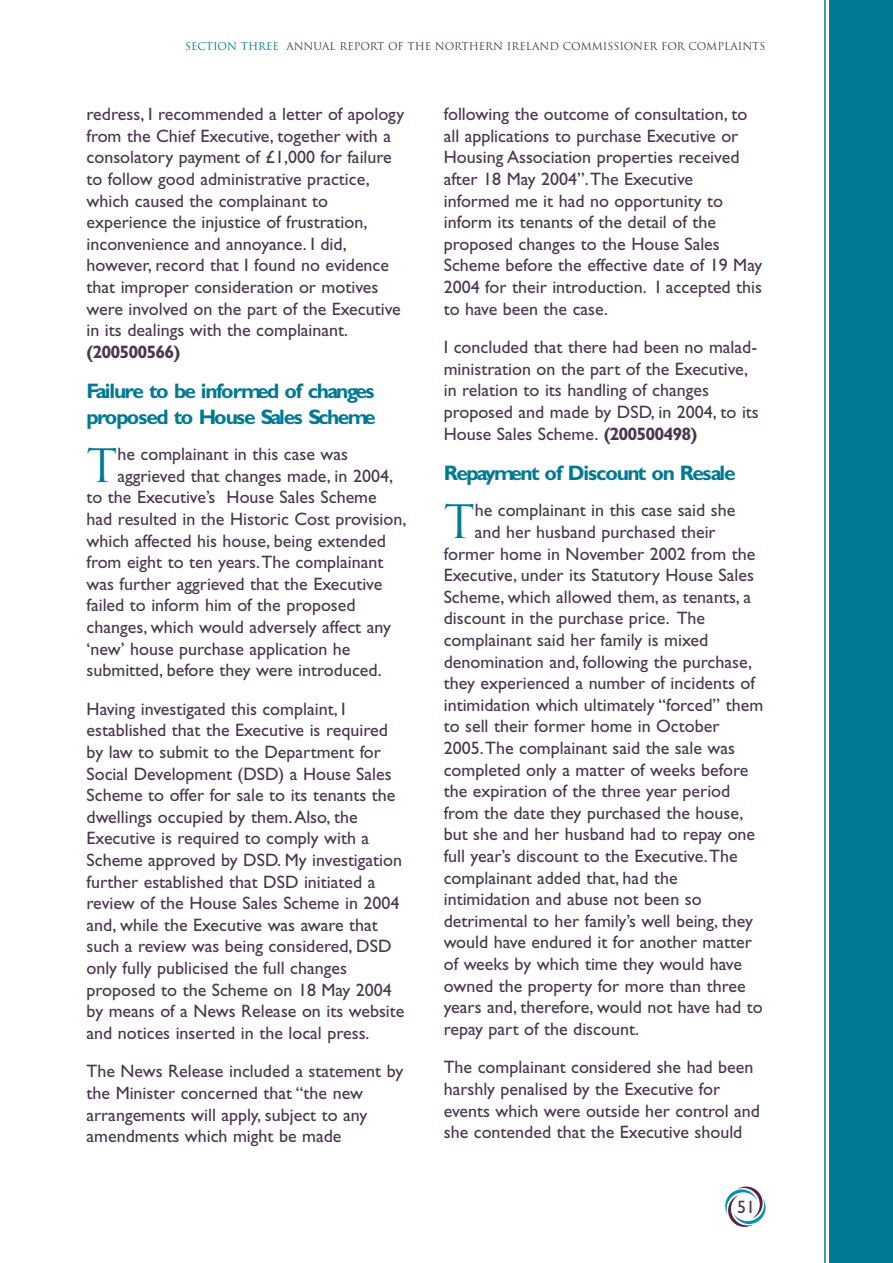
<style>
.page{position:relative;width:893px;height:1263px;background:#fff}
.page>*{position:absolute;margin:0;border:0;box-sizing:border-box;transform-origin:0 0}
.t1{font:45px "Trajan";color:#007992}
.t2{font:700 21px/25.5px "Gill Sans";letter-spacing:-.075em;color:#007992}
.t3{font:18px/21.6px "Gill Sans";color:#4a364e}
.t4{font:700 18px "Gill Sans";letter-spacing:-.05em;color:#4a364e}
.t5{font:10.5px "Trajan";color:#4a364e}
.s1{color:#007992}
.s2{font-weight:700}
</style>
<div class="page">
<div style="left:829px;top:0;width:64px;height:1263px;background:#007992"></div>
<svg style="left:725px;top:1186px;width:40px;height:41px"></svg>
<hr style="left:824px;top:0;width:2px;height:1263px;background:#007992">
<p class="t5" style="left:185px;top:41px;width:582px"><span class="s1">SECTION THREE</span> ANNUAL REPORT OF THE NORTHERN IRELAND COMMISSIONER FOR COMPLAINTS</p>
<p class="t3" style="left:87px;top:105px;width:319px">redress, I recommended a letter of apology from the Chief Executive, together with a consolatory payment of £1,000 for failure to follow good administrative practice, which caused the complainant to experience the injustice of frustration, inconvenience and annoyance. I did, however, record that I found no evidence that improper consideration or motives were involved on the part of the Executive in its dealings with the complainant.</p>
<p class="t4" style="left:87px;top:345px;width:95px">(200500566)</p>
<p class="t2" style="left:87px;top:380px;width:291px">Failure to be informed of changes proposed to House Sales Scheme</p>
<h1 class="t1" style="left:87px;top:440px;width:33px">T</h1>
<p class="t3" style="left:117px;top:445px;width:232px">he complainant in this case was</p>
<p class="t3" style="left:117px;top:466px;width:277px">aggrieved that changes made, in 2004,</p>
<p class="t3" style="left:87px;top:488px;width:292px">to the Executive’s House Sales Scheme</p>
<p class="t3" style="left:87px;top:510px;width:321px">had resulted in the Historic Cost provision,</p>
<p class="t3" style="left:87px;top:531px;width:301px">which affected his house, being extended</p>
<p class="t3" style="left:87px;top:553px;width:298px">from eight to ten years.The complainant</p>
<p class="t3" style="left:87px;top:574px;width:297px">was further aggrieved that the Executive</p>
<p class="t3" style="left:87px;top:596px;width:271px">failed to inform him of the proposed</p>
<p class="t3" style="left:87px;top:618px;width:306px">changes, which would adversely affect any</p>
<p class="t3" style="left:87px;top:639px;width:265px">‘new’ house purchase application he</p>
<p class="t3" style="left:87px;top:661px;width:297px">submitted, before they were introduced.</p>
<p class="t3" style="left:87px;top:699px;width:319px">Having investigated this complaint, I established that the Executive is required by law to submit to the Department for Social Development (DSD) a House Sales Scheme to offer for sale to its tenants the dwellings occupied by them.Also, the Executive is required to comply with a Scheme approved by DSD. My investigation further established that DSD initiated a review of the House Sales Scheme in 2004 and, while the Executive was aware that such a review was being considered, DSD only fully publicised the full changes proposed to the Scheme on 18 May 2004 by means of a News Release on its website and notices inserted in the local press.</p>
<p class="t3" style="left:87px;top:1062px;width:318px">The News Release included a statement by the Minister concerned that “the new arrangements will apply, subject to any amendments which might be made</p>
<p class="t3" style="left:444px;top:105px;width:320px">following the outcome of consultation, to all applications to purchase Executive or Housing Association properties received after 18 May 2004”.The Executive informed me it had no opportunity to inform its tenants of the detail of the proposed changes to the House Sales Scheme before the effective date of 19 May 2004 for their introduction. I accepted this to have been the case.</p>
<p class="t3" style="left:444px;top:338px;width:317px">I concluded that there had been no malad&shy;ministration on the part of the Executive, in relation to its handling of changes proposed and made by DSD, in 2004, to its House Sales Scheme. <span class="s2">(200500498)</span></p>
<p class="t2" style="left:444px;top:462px;width:294px">Repayment of Discount on Resale</p>
<h1 class="t1" style="left:444px;top:496px;width:33px">T</h1>
<p class="t3" style="left:475px;top:501px;width:262px">he complainant in this case said she</p>
<p class="t3" style="left:475px;top:523px;width:243px">and her husband purchased their</p>
<p class="t3" style="left:444px;top:544px;width:313px">former home in November 2002 from the</p>
<p class="t3" style="left:444px;top:566px;width:312px">Executive, under its Statutory House Sales</p>
<p class="t3" style="left:444px;top:588px;width:309px">Scheme, which allowed them, as tenants, a</p>
<p class="t3" style="left:444px;top:609px;width:263px">discount in the purchase price. The</p>
<p class="t3" style="left:444px;top:631px;width:266px">complainant said her family is mixed</p>
<p class="t3" style="left:444px;top:652px;width:310px">denomination and, following the purchase,</p>
<p class="t3" style="left:444px;top:674px;width:313px">they experienced a number of incidents of</p>
<p class="t3" style="left:444px;top:696px;width:321px">intimidation which ultimately “forced” them</p>
<p class="t3" style="left:444px;top:717px;width:277px">to sell their former home in October</p>
<p class="t3" style="left:444px;top:739px;width:293px">2005.The complainant said the sale was</p>
<p class="t3" style="left:444px;top:760px;width:306px">completed only a matter of weeks before</p>
<p class="t3" style="left:444px;top:782px;width:288px">the expiration of the three year period</p>
<p class="t3" style="left:444px;top:804px;width:301px">from the date they purchased the house,</p>
<p class="t3" style="left:444px;top:825px;width:313px">but she and her husband had to repay one</p>
<p class="t3" style="left:444px;top:847px;width:295px">full year’s discount to the Executive.The</p>
<p class="t3" style="left:444px;top:868px;width:235px">complainant added that, had the</p>
<p class="t3" style="left:444px;top:890px;width:260px">intimidation and abuse not been so</p>
<p class="t3" style="left:444px;top:912px;width:311px">detrimental to her family’s well being, they</p>
<p class="t3" style="left:444px;top:933px;width:310px">would have endured it for another matter</p>
<p class="t3" style="left:444px;top:955px;width:300px">of weeks by which time they would have</p>
<p class="t3" style="left:444px;top:976px;width:303px">owned the property for more than three</p>
<p class="t3" style="left:444px;top:998px;width:321px">years and, therefore, would not have had to</p>
<p class="t3" style="left:444px;top:1020px;width:197px">repay part of the discount.</p>
<p class="t3" style="left:444px;top:1058px;width:318px">The complainant considered she had been harshly penalised by the Executive for events which were outside her control and she contended that the Executive should</p>
<p class="t3" style="left:737px;top:1198px;width:19px">51</p>
</div>
